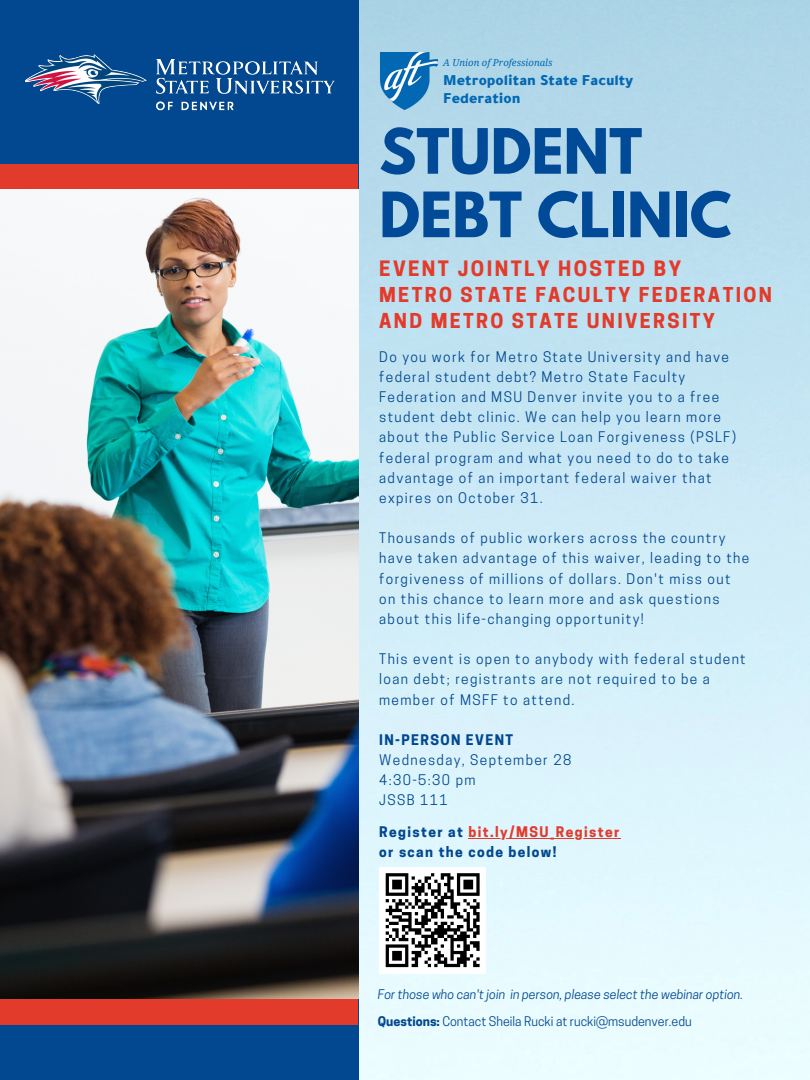
<style>
.page{position:relative;width:810px;height:1080px;background:#fff}
.page>*{position:absolute;margin:0;border:0;box-sizing:border-box;transform-origin:0 0}
.t1{font:700 55.31px/63.4px "League Spartan";color:#004a98}
.t2{font:700 19.94px "Cooper Hewitt";letter-spacing:.12em;color:#e33b2b}
.t3{font:700 19.31px/25.8px "Cooper Hewitt";letter-spacing:.12em;color:#e33b2b}
.t4{font:900 15.62px/18.6px "Tajawal";color:#0368b3}
.t5{font:13.75px/20.1px "Cooper Hewitt";letter-spacing:.1em;color:#014890}
.t6{font:700 13.75px/20.1px "Cooper Hewitt";letter-spacing:.1em;color:#014890}
.t7{font:italic 12.5px/27px "Cooper Hewitt";color:#014890}
.t8{font:italic 9.62px "Droid Serif";color:#0368b3}
.s1{color:#e33b2b}
.s2{font-weight:700;font-style:normal}
.s3{font-style:normal}
</style>
<div class="page">
<img style="left:359px;top:0;width:451px;height:1080px">
<div style="left:0;top:0;width:359px;height:1080px;background:#014890"></div>
<div style="left:0;top:164px;width:358px;height:67px;background:#e33b2b"></div>
<div style="left:0;top:958px;width:358px;height:67px;background:#e33b2b"></div>
<img style="left:0;top:189px;width:359px;height:810px">
<hr style="left:469px;top:838px;width:152px;height:1px;background:#e33b2b">
<img style="left:379px;top:52px;width:60px;height:58px">
<div style="left:379px;top:867px;width:107px;height:107px;background:#fff"></div>
<svg style="left:385px;top:873px;width:95px;height:95px"></svg>
<img style="left:25px;top:54px;width:122px;height:50px">
<img style="left:156px;top:59px;width:179px;height:52px">
<p class="t8" style="left:443px;top:57px;width:111px">A Union of Professionals</p>
<p class="t4" style="left:443px;top:73px;width:191px">Metropolitan State Faculty<br>Federation</p>
<h1 class="t1" style="left:379px;top:127px;width:354px">STUDENT<br>DEBT CLINIC</h1>
<h2 class="t2" style="left:379px;top:261px;width:304px">EVENT JOINTLY HOSTED BY</h2>
<h3 class="t3" style="left:379px;top:284px;width:394px">METRO STATE FACULTY FEDERATION<br>AND METRO STATE UNIVERSITY</h3>
<p class="t5" style="left:379px;top:348px;width:358px">Do you work for Metro State University and have federal student debt? Metro State Faculty Federation and MSU Denver invite you to a free student debt clinic. We can help you learn more about the Public Service Loan Forgiveness (PSLF) federal program and what you need to do to take advantage of an important federal waiver that expires on October 31.</p>
<p class="t5" style="left:379px;top:530px;width:372px">Thousands of public workers across the country have taken advantage of this waiver, leading to the forgiveness of millions of dollars. Don't miss out on this chance to learn more and ask questions about this life-changing opportunity!</p>
<p class="t5" style="left:379px;top:651px;width:368px">This event is open to anybody with federal student loan debt; registrants are not required to be a member of MSFF to attend.</p>
<p class="t6" style="left:379px;top:731px;width:135px">IN-PERSON EVENT</p>
<p class="t5" style="left:379px;top:751px;width:194px">Wednesday, September 28<br>4:30-5:30 pm<br>JSSB 111</p>
<p class="t6" style="left:379px;top:823px;width:242px">Register at <span class="s1">bit.ly/MSU_Register </span>or scan the code below!</p>
<p class="t7" style="left:378px;top:983px;width:367px">For those who can't join in person, please select the webinar option.<br><span class="s2">Questions:</span> <span class="s3">Contact Sheila Rucki at rucki@msudenver.edu</span></p>
</div>
